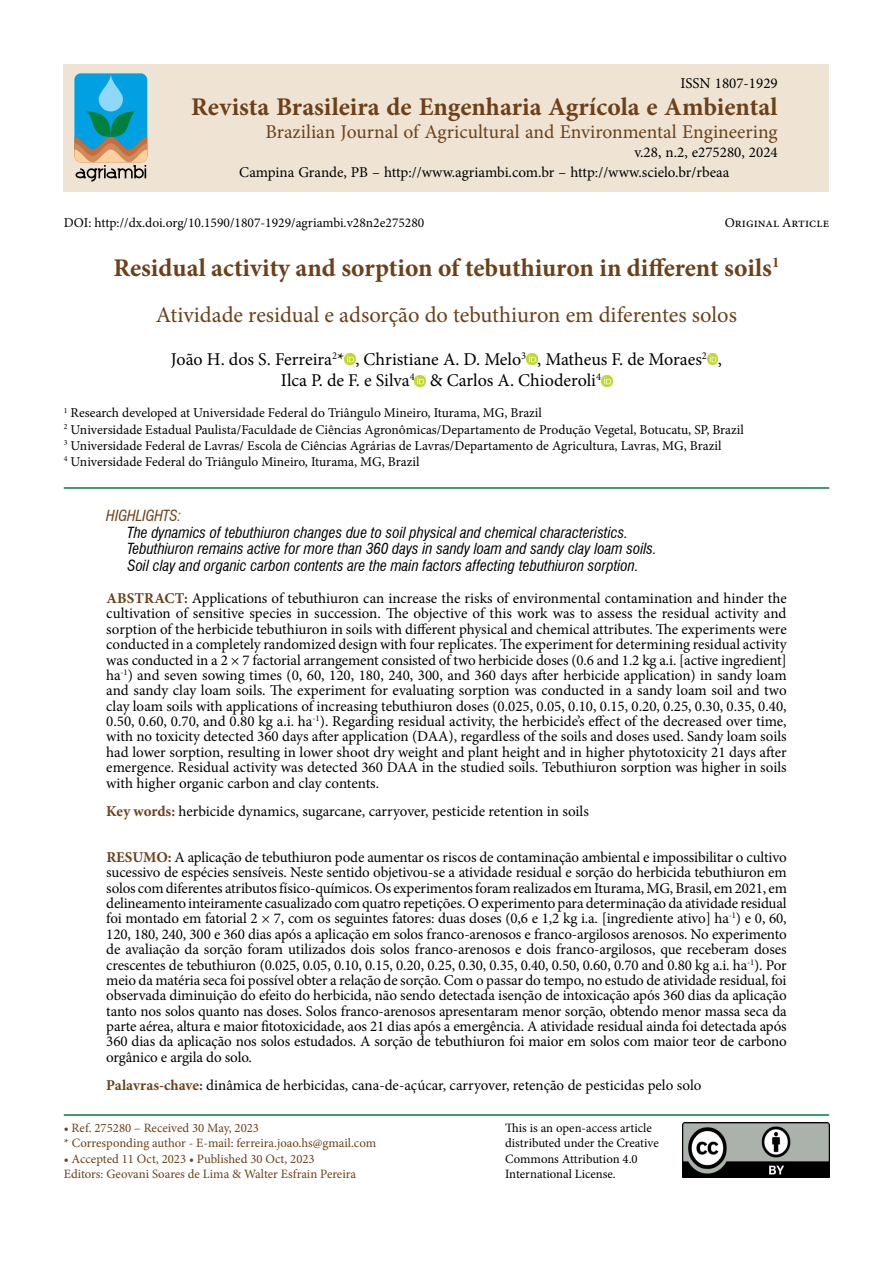
<style>
.page{position:relative;width:893px;height:1263px;background:#fff}
.page>*{position:absolute;margin:0;border:0;box-sizing:border-box;transform-origin:0 0}
.t1{font:700 25.5px "Minion Pro";letter-spacing:-.005em;color:#6c4119}
.t2{font:22.5px "Minion Pro";color:#6c4119}
.t3{font:19.5px "Minion Pro";color:#6c4119}
.t4{font:18px/21.6px "Minion Pro";color:#000}
.t5{font:15px/15.5px "Minion Pro";letter-spacing:-.005em;color:#000;text-align:justify}
.t6{font:italic condensed 15px/16.5px "Swiss 721 BT";color:#000}
.t7{font:italic condensed 15px "Swiss 721 BT";color:#6c4119}
.t8{font:13.5px/16.2px "Minion Pro";color:#000}
.t9{font:12.75px/15.3px "Minion Pro";color:#6c4119}
.t10{font:12.75px/15.3px "Minion Pro";letter-spacing:-.005em;color:#000}
.s1{font-weight:700;color:#6c4119}
</style>
<div class="page">
<div style="left:64px;top:64px;width:765px;height:127px;background:#efe3d4"></div>
<img style="left:682px;top:1123px;width:147px;height:55px">
<svg style="left:74px;top:73px;width:73px;height:109px"></svg>
<hr style="left:64px;top:1114px;width:765px;height:2px;background:#007f3e">
<svg style="left:344px;top:354px;width:11px;height:11px"></svg>
<svg style="left:526px;top:354px;width:11px;height:11px"></svg>
<svg style="left:707px;top:354px;width:11px;height:11px"></svg>
<svg style="left:415px;top:375px;width:11px;height:11px"></svg>
<svg style="left:601px;top:375px;width:11px;height:11px"></svg>
<hr style="left:64px;top:487px;width:765px;height:2px;background:#007f3e">
<p class="t5" style="left:680px;top:76px;width:99px">ISSN 1807-1929</p>
<h1 class="t1" style="left:191px;top:89px;width:588px">Revista Brasileira de Engenharia Agrícola e Ambiental</h1>
<h3 class="t3" style="left:265px;top:119px;width:514px">Brazilian Journal of Agricultural and Environmental Engineering</h3>
<p class="t5" style="left:634px;top:145px;width:145px">v.28, n.2, e275280, 2024</p>
<p class="t5" style="left:239px;top:164px;width:492px">Campina Grande, PB – http://www.agriambi.com.br – http://www.scielo.br/rbeaa</p>
<p class="t8" style="left:64px;top:215px;width:362px">DOI: http://dx.doi.org/10.1590/1807-1929/agriambi.v28n2e275280</p>
<p class="t8" style="left:725px;top:215px;width:106px">Original Article</p>
<h1 class="t1" style="left:113px;top:250px;width:667px">Residual activity and sorption of tebuthiuron in different soils<sup>1</sup></h1>
<h2 class="t2" style="left:156px;top:300px;width:583px">Atividade residual e adsorção do tebuthiuron em diferentes solos</h2>
<p class="t4" style="left:281px;top:348px;width:443px;text-indent:-110px">João H. dos S. Ferreira<sup>2</sup>* , Christiane A. D. Melo<sup>3</sup> , Matheus F. de Moraes<sup>2</sup> ,<br>Ilca P. de F. e Silva<sup>4</sup> &amp; Carlos A. Chioderoli<sup>4</sup></p>
<p class="t8" style="left:64px;top:405px;width:682px"><sup>1</sup> Research developed at Universidade Federal do Triângulo Mineiro, Iturama, MG, Brazil<br><sup>2</sup> Universidade Estadual Paulista/Faculdade de Ciências Agronômicas/Departamento de Produção Vegetal, Botucatu, SP, Brazil <sup>3</sup> Universidade Federal de Lavras/ Escola de Ciências Agrárias de Lavras/Departamento de Agricultura, Lavras, MG, Brazil<br><sup>4</sup> Universidade Federal do Triângulo Mineiro, Iturama, MG, Brazil</p>
<p class="t7" style="left:106px;top:507px;width:76px">HIGHLIGHTS:</p>
<p class="t6" style="left:128px;top:524px;width:531px">The dynamics of tebuthiuron changes due to soil physical and chemical characteristics.<br>Tebuthiuron remains active for more than 360 days in sandy loam and sandy clay loam soils.<br>Soil clay and organic carbon contents are the main factors affecting tebuthiuron sorption.</p>
<p class="t5" style="left:106px;top:591px;width:682px"><span class="s1">ABSTRACT:</span> Applications of tebuthiuron can increase the risks of environmental contamination and hinder the cultivation of sensitive species in succession. The objective of this work was to assess the residual activity and sorption of the herbicide tebuthiuron in soils with different physical and chemical attributes. The experiments were conducted in a completely randomized design with four replicates. The experiment for determining residual activity was conducted in a 2 × 7 factorial arrangement consisted of two herbicide doses (0.6 and 1.2 kg a.i. [active ingredient] ha<sup>-1</sup>) and seven sowing times (0, 60, 120, 180, 240, 300, and 360 days after herbicide application) in sandy loam and sandy clay loam soils. The experiment for evaluating sorption was conducted in a sandy loam soil and two clay loam soils with applications of increasing tebuthiuron doses (0.025, 0.05, 0.10, 0.15, 0.20, 0.25, 0.30, 0.35, 0.40, 0.50, 0.60, 0.70, and 0.80 kg a.i. ha<sup>-1</sup>). Regarding residual activity, the herbicide’s effect of the decreased over time, with no toxicity detected 360 days after application (DAA), regardless of the soils and doses used. Sandy loam soils had lower sorption, resulting in lower shoot dry weight and plant height and in higher phytotoxicity 21 days after emergence. Residual activity was detected 360 DAA in the studied soils. Tebuthiuron sorption was higher in soils with higher organic carbon and clay contents.</p>
<p class="t5" style="left:106px;top:803px;width:484px"><span class="s1">Key words:</span> herbicide dynamics, sugarcane, carryover, pesticide retention in soils</p>
<p class="t5" style="left:106px;top:849px;width:682px"><span class="s1">RESUMO:</span> A aplicação de tebuthiuron pode aumentar os riscos de contaminação ambiental e impossibilitar o cultivo sucessivo de espécies sensíveis. Neste sentido objetivou-se a atividade residual e sorção do herbicida tebuthiuron em solos com diferentes atributos físico-químicos. Os experimentos foram realizados em Iturama, MG, Brasil, em 2021, em delineamento inteiramente casualizado com quatro repetições. O experimento para determinação da atividade residual foi montado em fatorial 2 × 7, com os seguintes fatores: duas doses (0,6 e 1,2 kg i.a. [ingrediente ativo] ha<sup>-1</sup>) e 0, 60, 120, 180, 240, 300 e 360 dias após a aplicação em solos franco-arenosos e franco-argilosos arenosos. No experimento de avaliação da sorção foram utilizados dois solos franco-arenosos e dois franco-argilosos, que receberam doses crescentes de tebuthiuron (0.025, 0.05, 0.10, 0.15, 0.20, 0.25, 0.30, 0.35, 0.40, 0.50, 0.60, 0.70 and 0.80 kg a.i. ha<sup>-1</sup>). Por meio da matéria seca foi possível obter a relação de sorção. Com o passar do tempo, no estudo de atividade residual, foi observada diminuição do efeito do herbicida, não sendo detectada isenção de intoxicação após 360 dias da aplicação tanto nos solos quanto nas doses. Solos franco-arenosos apresentaram menor sorção, obtendo menor massa seca da parte aérea, altura e maior fitotoxicidade, aos 21 dias após a emergência. A atividade residual ainda foi detectada após 360 dias da aplicação nos solos estudados. A sorção de tebuthiuron foi maior em solos com maior teor de carbono orgânico e argila do solo.</p>
<p class="t5" style="left:106px;top:1077px;width:597px"><span class="s1">Palavras-chave:</span> dinâmica de herbicidas, cana-de-açúcar, carryover, retenção de pesticidas pelo solo</p>
<p class="t9" style="left:64px;top:1120px;width:314px">• Ref. 275280 – Received 30 May, 2023<br>* Corresponding author - E-mail: ferreira.joao.hs@gmail.com</p>
<p class="t9" style="left:64px;top:1151px;width:294px">• Accepted 11 Oct, 2023 • Published 30 Oct, 2023<br>Editors: Geovani Soares de Lima &amp; Walter Esfrain Pereira</p>
<p class="t10" style="left:505px;top:1120px;width:155px">This is an open-access article distributed under the Creative<br>Commons Attribution 4.0<br>International License.</p>
</div>
